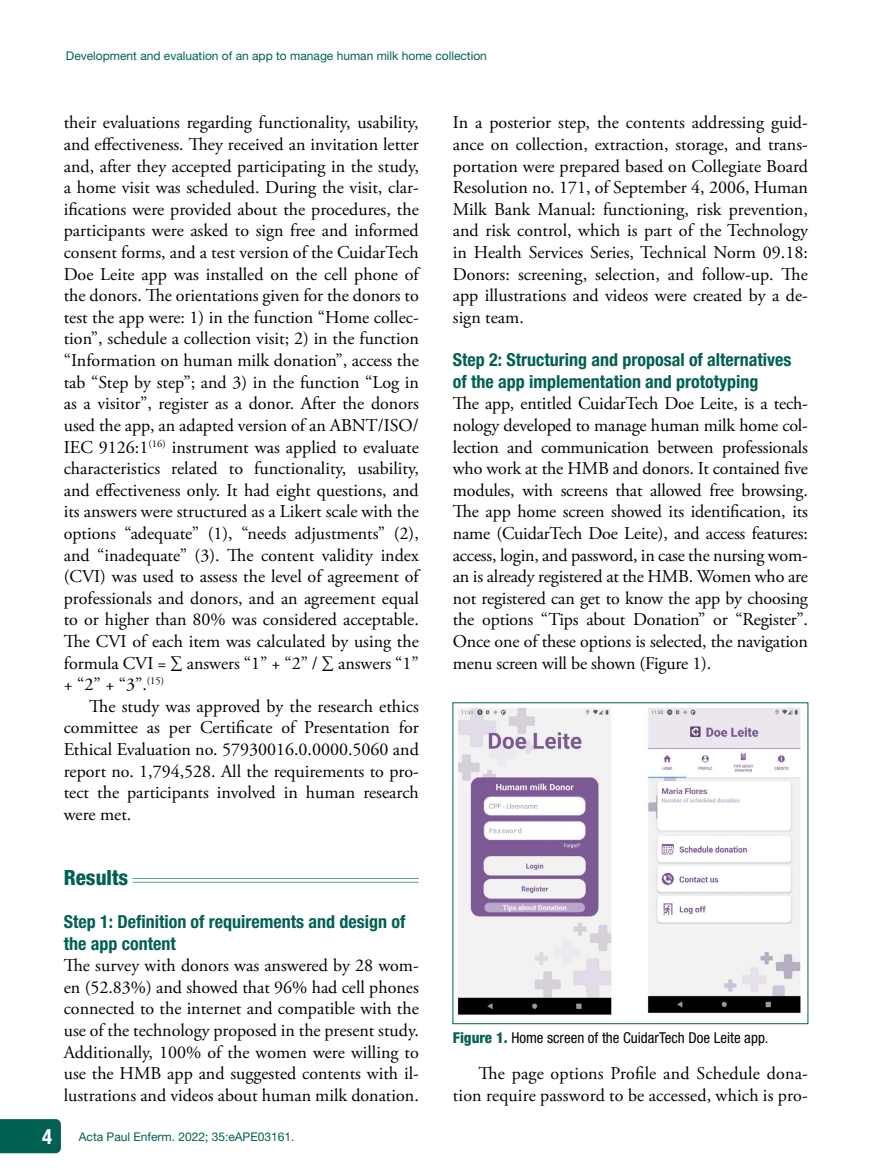
<style>
.page{position:relative;width:893px;height:1170px;background:#fff}
.page>*{position:absolute;margin:0;border:0;box-sizing:border-box;transform-origin:0 0}
.t1{font:800 condensed 21px "Helvetica Neue LT Std";color:#006053}
.t2{font:700 condensed 21px "Helvetica Neue LT Std";color:#fff}
.t3{font:18px/21.6px "Adobe Garamond Pro";color:#000;text-align:justify}
.t4{font:700 condensed 18px/21.6px "Helvetica Neue LT Std";color:#006053}
.t5{font:condensed 15px "Helvetica Neue LT Std";color:#000}
.t6{font:12px "Helvetica Neue LT Std";color:#006053}
.s1{font-weight:800;color:#006053}
</style>
<div class="page">
<div style="left:0;top:1119px;width:61px;height:34px;background:#006053"></div>
<hr style="left:64px;top:878px;width:355px;height:1px;background:#5e9f99">
<hr style="left:64px;top:881px;width:355px;height:1px;background:#5e9f99">
<div style="left:64px;top:871px;width:69px;height:20px;background:#fff"></div>
<img style="left:457px;top:707px;width:344px;height:308px">
<p class="t6" style="left:66px;top:48px;width:423px">Development and evaluation of an app to manage human milk home collection</p>
<p class="t3" style="left:64px;top:112px;width:357px">their evaluations regarding functionality, usability, and effectiveness. They received an invitation letter and, after they accepted participating in the study, a home visit was scheduled. During the visit, clar&shy;ifications were provided about the procedures, the participants were asked to sign free and informed consent forms, and a test version of the CuidarTech Doe Leite app was installed on the cell phone of the donors. The orientations given for the donors to test the app were: 1) in the function “Home collec&shy;tion”, schedule a collection visit; 2) in the function “Information on human milk donation”, access the tab “Step by step”; and 3) in the function “Log in as a visitor”, register as a donor. After the donors used the app, an adapted version of an ABNT/ISO/ IEC 9126:1<sup>(16)</sup> instrument was applied to evaluate characteristics related to functionality, usability, and effectiveness only. It had eight questions, and its answers were structured as a Likert scale with the options “adequate” (1), “needs adjustments” (2), and “inadequate” (3). The content validity index (CVI) was used to assess the level of agreement of professionals and donors, and an agreement equal to or higher than 80% was considered acceptable.<br>The CVI of each item was calculated by using the formula CVI = ∑ answers “1” + “2” / ∑ answers “1” + “2” + “3”.<sup>(15)</sup></p>
<p class="t3" style="left:64px;top:696px;width:357px;text-indent:26px">The study was approved by the research ethics committee as per Certificate of Presentation for Ethical Evaluation no. 57930016.0.0000.5060 and report no. 1,794,528. All the requirements to pro&shy;tect the participants involved in human research were met.</p>
<p class="t1" style="left:64px;top:864px;width:66px">Results</p>
<p class="t4" style="left:64px;top:910px;width:343px">Step 1: Definition of requirements and design of the app content</p>
<p class="t3" style="left:64px;top:955px;width:357px">The survey with donors was answered by 28 wom&shy;en (52.83%) and showed that 96% had cell phones connected to the internet and compatible with the use of the technology proposed in the present study.<br>Additionally, 100% of the women were willing to use the HMB app and suggested contents with il&shy;lustrations and videos about human milk donation.</p>
<p class="t2" style="left:42px;top:1123px;width:12px">4</p>
<p class="t6" style="left:79px;top:1129px;width:217px">Acta Paul Enferm. 2022; 35:eAPE03161.</p>
<p class="t3" style="left:453px;top:112px;width:357px">In a posterior step, the contents addressing guid&shy;ance on collection, extraction, storage, and trans&shy;portation were prepared based on Collegiate Board Resolution no. 171, of September 4, 2006, Human Milk Bank Manual: functioning, risk prevention, and risk control, which is part of the Technology in Health Services Series, Technical Norm 09.18:<br>Donors: screening, selection, and follow-up. The app illustrations and videos were created by a de&shy;sign team.</p>
<p class="t4" style="left:453px;top:348px;width:340px">Step 2: Structuring and proposal of alternatives of the app implementation and prototyping</p>
<p class="t3" style="left:453px;top:393px;width:357px">The app, entitled CuidarTech Doe Leite, is a tech&shy;nology developed to manage human milk home col&shy;lection and communication between professionals who work at the HMB and donors. It contained five modules, with screens that allowed free browsing.<br>The app home screen showed its identification, its name (CuidarTech Doe Leite), and access features: access, login, and password, in case the nursing wom&shy;an is already registered at the HMB. Women who are not registered can get to know the app by choosing the options “Tips about Donation” or “Register”.<br>Once one of these options is selected, the navigation menu screen will be shown (Figure 1).</p>
<p class="t5" style="left:453px;top:1029px;width:317px"><span class="s1">Figure 1.</span> Home screen of the CuidarTech Doe Leite app.</p>
<p class="t3" style="left:453px;top:1063px;width:357px;text-align:right">The page options Profile and Schedule dona&shy;tion require password to be accessed, which is pro-</p>
</div>
